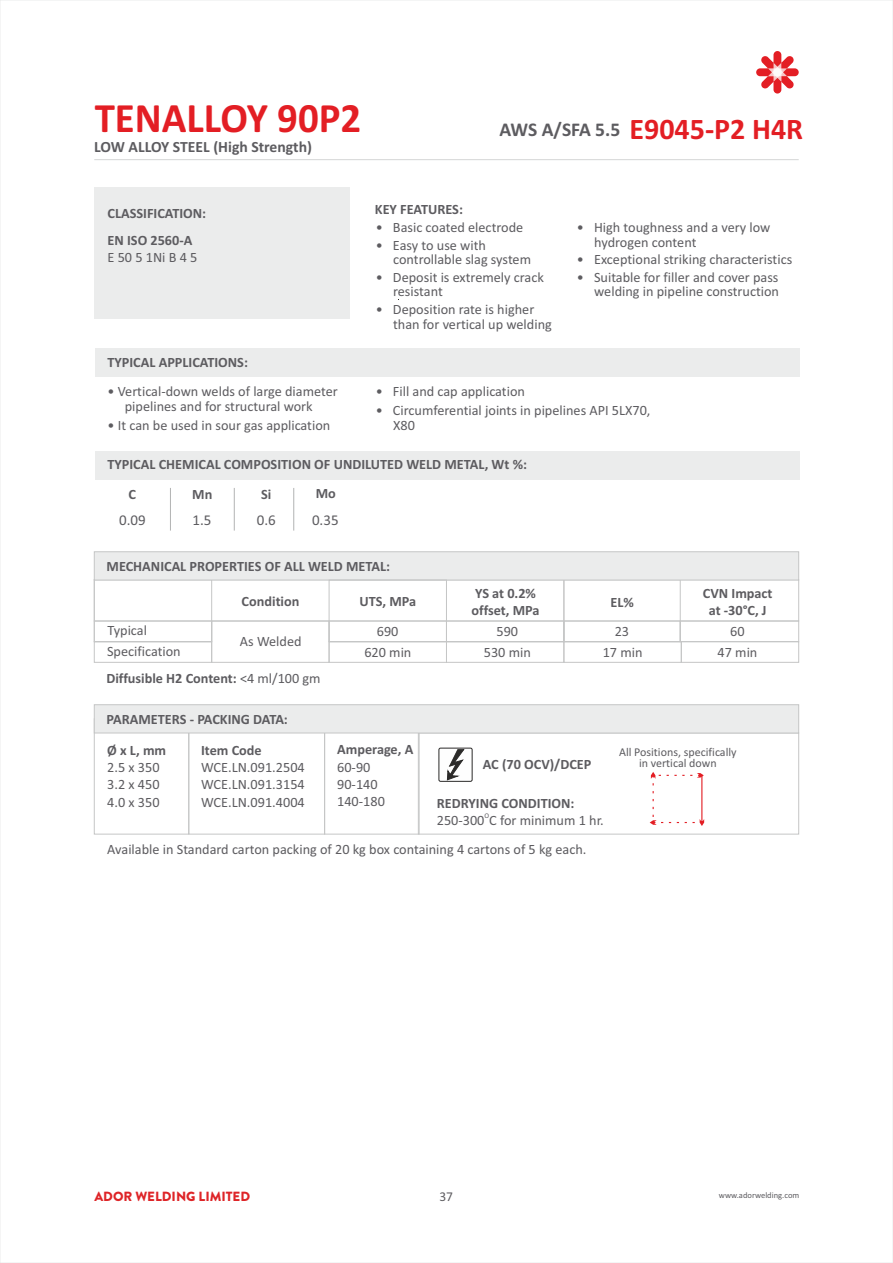
<style>
.page{position:relative;width:893px;height:1263px;background:#fff}
.page>*{position:absolute;margin:0;border:0;box-sizing:border-box;transform-origin:0 0}
.t1{font:700 42px "Calibri";color:#e31e24}
.t2{font:700 19.5px "Calibri";letter-spacing:-.02em;color:#5d5c60}
.t3{font:700 15.6px "Calibri";color:#5d5c60}
.t4{font:15px "Calibri";color:#5d5c60}
.t5{font:14.25px/17.4px "Calibri";color:#5d5c60}
.t6{font:700 14.25px/17.4px "Calibri";color:#5d5c60}
.t7{font:13.5px "Calibri";color:#5d5c60}
.t8{font:900 13.35px "Brandon Grotesque";color:#de2427}
.t9{font:12px/10.5px "Calibri";color:#5d5c60;text-align:center}
.t10{font:8.55px "Calibri";color:#5d5c60}
.t11{font:7.2px "Calibri";color:#5d5c60}
.s1{font-size:30px;color:#e31e24}
.s2{font-weight:400}
</style>
<div class="page">
<div style="left:95px;top:451px;width:704px;height:29px;background:#ebecec"></div>
<div style="left:95px;top:349px;width:704px;height:28px;background:#ebecec"></div>
<hr style="left:170px;top:488px;width:1px;height:43px;background:#b2b3b3">
<hr style="left:234px;top:488px;width:1px;height:43px;background:#b2b3b3">
<div style="left:94px;top:579px;width:118px;height:63px;border:1px solid #c5c6c6"></div>
<div style="left:563px;top:579px;width:118px;height:63px;border:1px solid #c5c6c6"></div>
<svg style="left:93px;top:551px;width:706px;height:30px;background:#e8e9e9"></svg>
<div style="left:329px;top:580px;width:118px;height:62px;border:1px solid #c5c6c6"></div>
<svg style="left:93px;top:620px;width:706px;height:43px"></svg>
<hr style="left:293px;top:488px;width:1px;height:43px;background:#b2b3b3">
<div style="left:94px;top:718px;width:95px;height:116px;border:1px solid #c5c6c6"></div>
<div style="left:188px;top:718px;width:137px;height:116px;border:1px solid #c5c6c6"></div>
<div style="left:324px;top:718px;width:96px;height:116px;border:1px solid #c5c6c6"></div>
<div style="left:418px;top:732px;width:381px;height:102px;border:1px solid #c5c6c6"></div>
<svg style="left:93px;top:704px;width:706px;height:30px;background:#e8e9e9"></svg>
<div style="left:439px;top:748px;width:33px;height:34px;background:#fefefe;border:1px solid #2b2a29;border-radius:2px"></div>
<svg style="left:446px;top:749px;width:19px;height:32px"></svg>
<svg style="left:650px;top:772px;width:54px;height:54px"></svg>
<div style="left:94px;top:187px;width:256px;height:132px;background:#ebecec"></div>
<hr style="left:94px;top:159px;width:705px;height:1px;background:#d9dada">
<svg style="left:756px;top:51px;width:43px;height:43px"></svg>
<h1 class="t1" style="left:95px;top:100px;width:268px">TENALLOY 90P2</h1>
<p class="t3" style="left:94px;top:140px;width:219px">LOW ALLOY STEEL (High Strength)</p>
<h2 class="t2" style="left:500px;top:121px;width:305px">AWS A/SFA 5.5 <span class="s1">E9045-P2 H4R</span></h2>
<p class="t6" style="left:108px;top:201px;width:100px;line-height:27px">CLASSIFICATION:<br>EN ISO 2560-A</p>
<p class="t5" style="left:108px;top:250px;width:91px">E 50 5 1Ni B 4 5</p>
<p class="t6" style="left:107px;top:355px;width:142px">TYPICAL APPLICATIONS:</p>
<p class="t6" style="left:375px;top:201px;width:90px">KEY FEATURES:</p>
<p class="t5" style="left:376px;top:220px;width:149px">• Basic coated electrode</p>
<p class="t5" style="left:393px;top:239px;width:139px;line-height:14.2px;text-indent:-17px">• Easy to use with controllable slag system</p>
<p class="t5" style="left:393px;top:271px;width:152px;line-height:14.2px;text-indent:-17px">• Deposit is extremely crack resistant</p>
<p class="t5" style="left:393px;top:304px;width:160px;line-height:14.2px;text-indent:-17px">• Deposition rate is higher than for vertical up welding</p>
<p class="t5" style="left:594px;top:222px;width:178px;line-height:14.2px;text-indent:-17px">• High toughness and a very low hydrogen content</p>
<p class="t5" style="left:577px;top:252px;width:217px">• Exceptional striking characteristics</p>
<p class="t5" style="left:577px;top:271px;width:204px;line-height:14.2px;text-align:right">• Suitable for filler and cover pass welding in pipeline construction</p>
<p class="t5" style="left:108px;top:384px;width:232px">• Vertical-down welds of large diameter</p>
<p class="t5" style="left:376px;top:384px;width:151px">• Fill and cap application</p>
<p class="t5" style="left:125px;top:399px;width:189px">pipelines and for structural work</p>
<p class="t5" style="left:108px;top:418px;width:224px">• It can be used in sour gas application</p>
<p class="t5" style="left:393px;top:404px;width:259px;line-height:15px;text-indent:-17px">• Circumferential joints in pipelines API 5LX70,<br>X80</p>
<p class="t6" style="left:107px;top:457px;width:421px">TYPICAL CHEMICAL COMPOSITION OF UNDILUTED WELD METAL, Wt %:</p>
<p class="t6" style="left:129px;top:486px;width:9px">C</p>
<p class="t6" style="left:192px;top:486px;width:22px">Mn</p>
<p class="t4" style="left:119px;top:514px;width:28px">0.09</p>
<p class="t4" style="left:192px;top:513px;width:21px">1.5</p>
<p class="t6" style="left:261px;top:487px;width:12px">Si</p>
<p class="t4" style="left:257px;top:513px;width:21px">0.6</p>
<p class="t6" style="left:316px;top:486px;width:22px">Mo</p>
<p class="t4" style="left:312px;top:513px;width:28px">0.35</p>
<p class="t6" style="left:107px;top:558px;width:285px">MECHANICAL PROPERTIES OF ALL WELD METAL:</p>
<p class="t6" style="left:472px;top:585px;width:69px">YS at 0.2% offset, MPa</p>
<p class="t6" style="left:703px;top:585px;width:71px;text-align:center">CVN Impact at -30°C, J</p>
<p class="t5" style="left:730px;top:623px;width:16px">60</p>
<p class="t6" style="left:242px;top:594px;width:59px">Condition</p>
<p class="t6" style="left:359px;top:594px;width:58px">UTS, MPa</p>
<p class="t6" style="left:610px;top:595px;width:25px">EL%</p>
<p class="t5" style="left:107px;top:623px;width:41px">Typical</p>
<p class="t5" style="left:615px;top:624px;width:16px">23</p>
<p class="t5" style="left:377px;top:623px;width:23px">690</p>
<p class="t5" style="left:496px;top:623px;width:23px">590</p>
<p class="t5" style="left:240px;top:634px;width:63px">As Welded</p>
<p class="t5" style="left:107px;top:643px;width:75px">Specification</p>
<p class="t5" style="left:364px;top:644px;width:49px">620 min</p>
<p class="t5" style="left:484px;top:644px;width:49px">530 min</p>
<p class="t5" style="left:603px;top:644px;width:41px">17 min</p>
<p class="t5" style="left:718px;top:644px;width:41px">47 min</p>
<p class="t6" style="left:106px;top:671px;width:216px">Diffusible H2 Content: <span class="s2">&lt;4 ml/100 gm</span></p>
<p class="t6" style="left:107px;top:711px;width:183px">PARAMETERS - PACKING DATA:</p>
<p class="t6" style="left:107px;top:742px;width:61px">Ø x L, mm</p>
<p class="t5" style="left:107px;top:760px;width:54px;text-align:justify">2.5 x 350<br>3.2 x 450<br>4.0 x 350</p>
<p class="t6" style="left:201px;top:742px;width:62px">Item Code</p>
<p class="t5" style="left:201px;top:760px;width:105px;text-align:justify">WCE.LN.091.2504<br>WCE.LN.091.3154<br>WCE.LN.091.4004</p>
<p class="t6" style="left:337px;top:742px;width:78px">Amperage, A</p>
<p class="t5" style="left:337px;top:759px;width:49px">60-90<br>90-140<br>140-180</p>
<p class="t6" style="left:483px;top:756px;width:110px">AC (70 OCV)/DCEP</p>
<p class="t6" style="left:437px;top:795px;width:139px">REDRYING CONDITION:</p>
<p class="t11" style="left:484px;top:813px;width:6px">O</p>
<p class="t5" style="left:437px;top:813px;width:168px">250-300 C for minimum 1 hr.</p>
<p class="t5" style="left:107px;top:842px;width:481px">Available in Standard carton packing of 20 kg box containing 4 cartons of 5 kg each.</p>
<p class="t9" style="left:619px;top:748px;width:119px">All Positions, specifically in vertical down</p>
<p class="t8" style="left:94px;top:1191px;width:157px">ADOR WELDING LIMITED</p>
<p class="t7" style="left:439px;top:1191px;width:15px">37</p>
<p class="t10" style="left:719px;top:1192px;width:82px">www.adorwelding.com</p>
</div>
